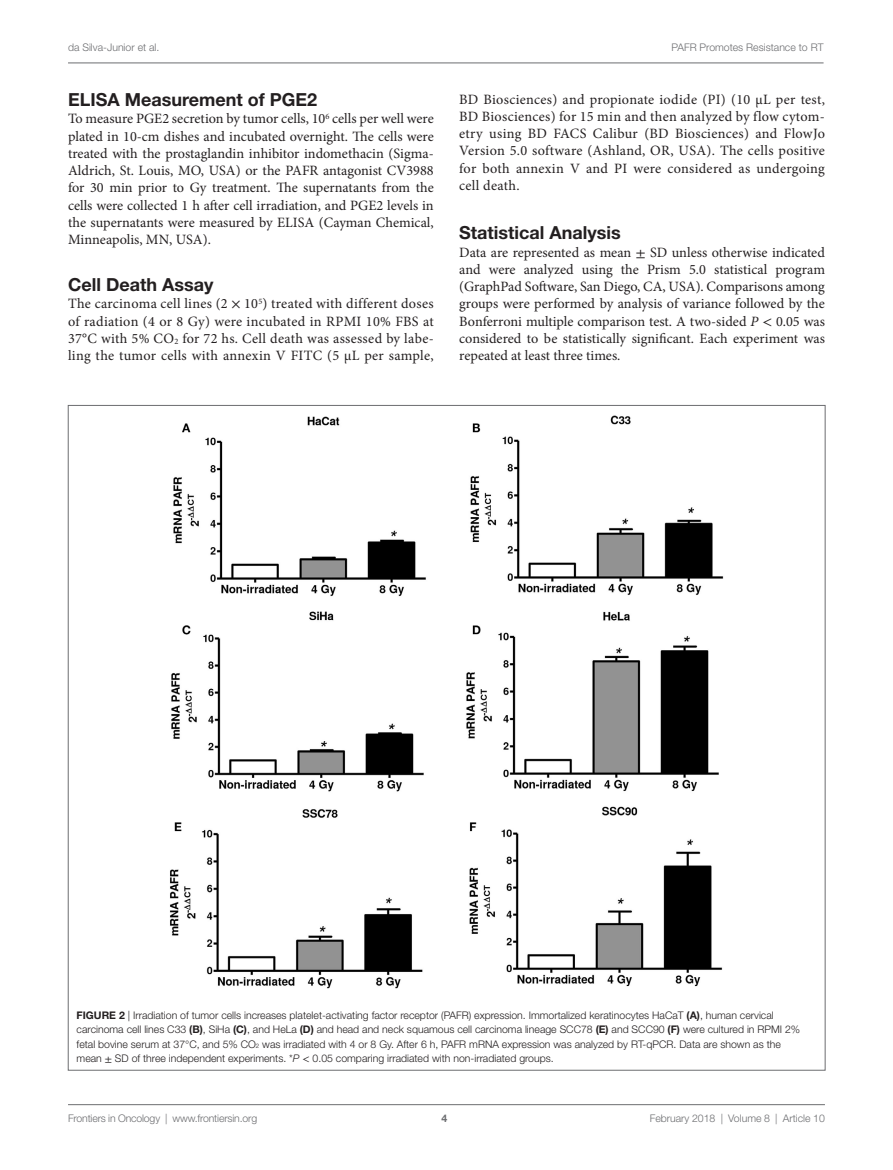
<style>
.page{position:relative;width:893px;height:1170px;background:#fff}
.page>*{position:absolute;margin:0;border:0;box-sizing:border-box;transform-origin:0 0}
.t1{font:700 18px "Helvetica Neue LT Std";color:#231f20}
.t2{font:14.25px/17.2px "Minion Pro";letter-spacing:.01em;color:#231f20;text-align:justify}
.t3{font:300 10.5px/14.2px "Helvetica Neue LT Std";color:#231f20}
.t4{font:300 10.5px "Helvetica Neue LT Std";color:#6c6d70}
.t5{font:700 10.5px "Helvetica Neue LT Std";color:#6c6d70}
.s1{font-family:"STIX General"}
.s2{font-style:italic}
.s3{font-weight:700}
.s4{font-family:"STIX General";font-weight:400}
</style>
<div class="page">
<img style="left:170px;top:415px;width:554px;height:573px">
<hr style="left:68px;top:63px;width:756px;height:1px;background:#6c6d70">
<hr style="left:68px;top:1104px;width:757px;height:1px;background:#6c6d70">
<p class="t4" style="left:68px;top:41px;width:93px">da Silva-Junior et al.</p>
<p class="t4" style="left:672px;top:41px;width:153px">PAFR Promotes Resistance to RT</p>
<p class="t1" style="left:68px;top:88px;width:12px">ELISA</p>
<p class="t1" style="left:125px;top:88px;width:194px">Measurement of PGE2</p>
<p class="t2" style="left:68px;top:110px;width:367px">To measure PGE2 secretion by tumor cells, 10<sup>6</sup> cells per well were plated in 10-cm dishes and incubated overnight. The cells were treated with the prostaglandin inhibitor indomethacin (Sigma-Aldrich, St. Louis, MO, USA) or the PAFR antagonist CV3988 for 30 min prior to Gy treatment. The supernatants from the cells were collected 1 h after cell irradiation, and PGE2 levels in the supernatants were measured by ELISA (Cayman Chemical, Minneapolis, MN, USA).</p>
<p class="t1" style="left:68px;top:273px;width:147px">Cell Death Assay</p>
<p class="t2" style="left:68px;top:295px;width:367px">The carcinoma cell lines (2 <span class="s1">×</span> 10<sup>5</sup>) treated with different doses of radiation (4 or 8 Gy) were incubated in RPMI 10% FBS at 37°C with 5% CO<sub>2</sub> for 72 hs. Cell death was assessed by labe&shy;ling the tumor cells with annexin V FITC (5 µL per sample,</p>
<p class="t2" style="left:459px;top:90px;width:367px">BD Biosciences) and propionate iodide (PI) (10 µL per test, BD Biosciences) for 15 min and then analyzed by flow cytom&shy;etry using BD FACS Calibur (BD Biosciences) and FlowJo Version 5.0 software (Ashland, OR, USA). The cells positive for both annexin V and PI were considered as undergoing cell death.</p>
<p class="t1" style="left:459px;top:222px;width:163px">Statistical Analysis</p>
<p class="t2" style="left:459px;top:243px;width:367px">Data are represented as mean <span class="s1">±</span> SD unless otherwise indicated and were analyzed using the Prism 5.0 statistical program (GraphPad Software, San Diego, CA, USA). Comparisons among groups were performed by analysis of variance followed by the Bonferroni multiple comparison test. A two-sided <span class="s2">P</span> <span class="s1">&lt;</span> 0.05 was considered to be statistically significant. Each experiment was repeated at least three times.</p>
<p class="t3" style="left:77px;top:1007px;width:725px"><span class="s3">FIG URE 2</span> | Irradiation of tumor cells increases platelet-activating factor receptor (PAFR) expression. Immortalized keratinocytes HaCaT <span class="s3">(A)</span>, human cervical carcinoma cell lines C33 <span class="s3">(B)</span>, SiHa <span class="s3">(C)</span>, and HeLa <span class="s3">(D)</span> and head and neck squamous cell carcinoma lineage SCC78 <span class="s3">(E)</span> and SCC90 <span class="s3">(F)</span> were cultured in RPMI 2% fetal bovine serum at 37°C, and 5% CO<sub>2</sub> was irradiated with 4 or 8 Gy. After 6 h, PAFR mRNA expression was analyzed by RT-qPCR. Data are shown as the mean <span class="s4">±</span> SD of three independent experiments. *<span class="s2">P</span> <span class="s4">&lt;</span> 0.05 comparing irradiated with non-irradiated groups.</p>
<p class="t4" style="left:68px;top:1111px;width:191px">Frontiers in Oncology | www.frontiersin.org</p>
<p class="t4" style="left:650px;top:1111px;width:177px">February 2018 | Volume 8 | Article 10</p>
<p class="t5" style="left:441px;top:1111px;width:7px">4</p>
</div>
